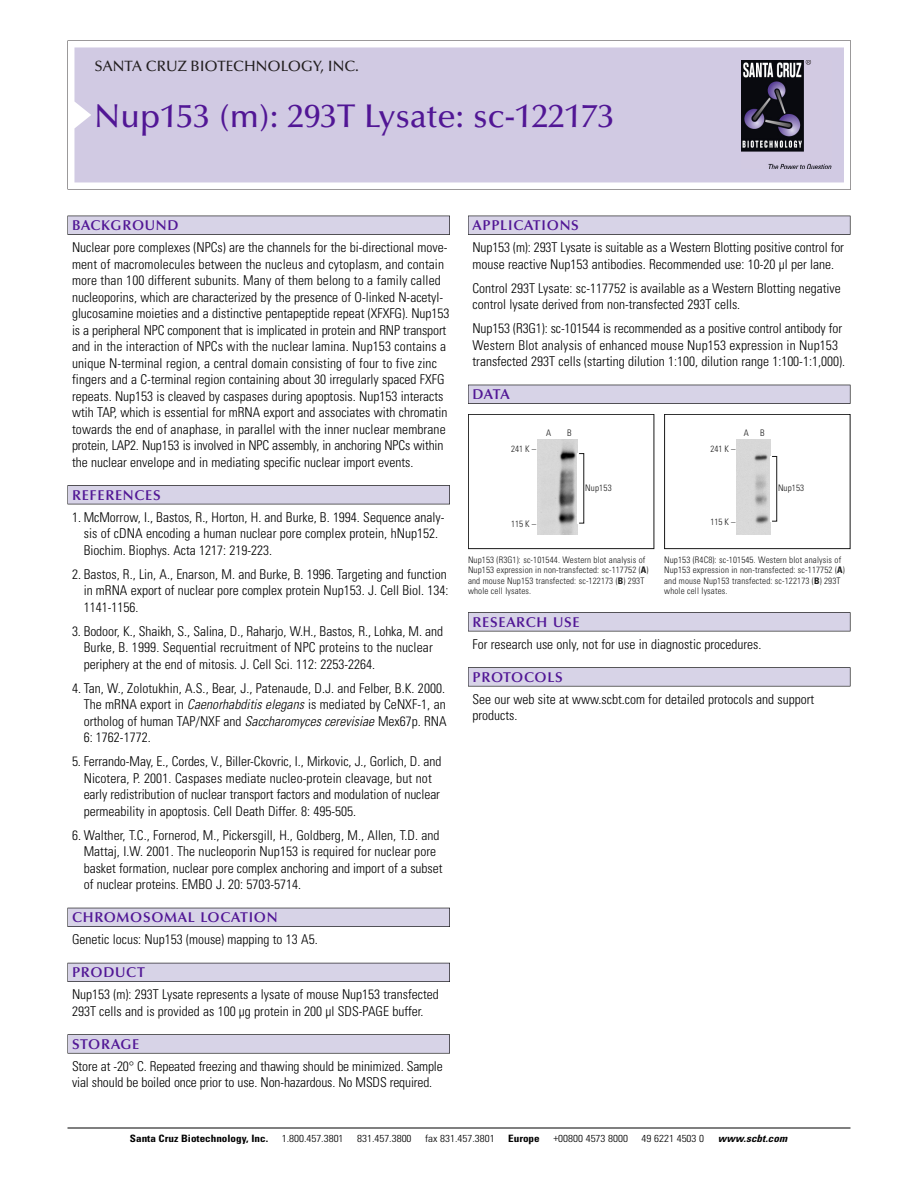
<style>
.page{position:relative;width:918px;height:1188px;background:#fff}
.page>*{position:absolute;margin:0;border:0;box-sizing:border-box;transform-origin:0 0}
.t1{font:500 33px "Optima";color:#511695}
.t2{font:500 15px "Optima";color:#231f20}
.t3{font:600 14.25px "Optima";letter-spacing:.05em;color:#511695}
.t4{font:300 condensed 13.5px/16.5px "Univers";color:#000}
.t5{font:300 condensed 10.2px "Univers";color:#000;scale:1.1 1}
.t6{font:700 condensed 10.2px "Univers";color:#000;scale:1.1 1}
.t7{font:italic 700 condensed 10.2px "Univers";letter-spacing:.005em;color:#000;scale:1.1 1}
.t8{font:9px/10.5px "Univers Condensed Light+KEZMBC";letter-spacing:.015em;color:#191919}
.t9{font:9px/10.5px "Univers Condensed Light+IOPLKU";letter-spacing:.015em;color:#191919}
.s1{font-style:italic}
.s2{font-family:"Univers Condensed Bold+GVNSVU"}
.s3{font-family:"Univers Condensed Bold+XCVMJO"}
</style>
<div class="page">
<svg style="left:68px;top:40px;width:783px;height:149px"></svg>
<div style="left:74px;top:47px;width:770px;height:135px;background:#d1cae3"></div>
<img style="left:741px;top:60px;width:90px;height:108px">
<div style="left:68px;top:216px;width:382px;height:19px;background:#525155"></div>
<div style="left:68px;top:216px;width:381px;height:18px;background:#d7d3e7"></div>
<div style="left:68px;top:485px;width:382px;height:19px;background:#525155"></div>
<div style="left:68px;top:486px;width:381px;height:18px;background:#d7d3e7"></div>
<div style="left:68px;top:908px;width:382px;height:19px;background:#525158"></div>
<div style="left:68px;top:908px;width:381px;height:18px;background:#d7d3e7"></div>
<div style="left:68px;top:963px;width:382px;height:19px;background:#54535a"></div>
<div style="left:68px;top:963px;width:381px;height:18px;background:#d7d3e7"></div>
<svg style="left:68px;top:1034px;width:382px;height:20px"></svg>
<div style="left:68px;top:1035px;width:381px;height:18px;background:#d7d3e7"></div>
<div style="left:468px;top:216px;width:382px;height:19px;background:#525155"></div>
<div style="left:468px;top:216px;width:382px;height:18px;background:#d7d3e7"></div>
<div style="left:468px;top:385px;width:382px;height:19px;background:#515055"></div>
<div style="left:468px;top:385px;width:382px;height:18px;background:#d7d3e7"></div>
<div style="left:468px;top:612px;width:382px;height:19px;background:#545357"></div>
<div style="left:468px;top:613px;width:382px;height:18px;background:#d7d3e7"></div>
<div style="left:468px;top:667px;width:382px;height:19px;background:#575759"></div>
<div style="left:468px;top:668px;width:382px;height:18px;background:#d7d3e7"></div>
<hr style="left:68px;top:1128px;width:782px;height:1px;background:#000">
<div style="left:468px;top:414px;width:186px;height:135px;border:1px solid #191919"></div>
<img style="left:537px;top:439px;width:40px;height:96px">
<div style="left:664px;top:414px;width:186px;height:135px;border:1px solid #191919"></div>
<img style="left:737px;top:439px;width:33px;height:96px">
<div style="left:772px;top:456px;width:5px;height:65px;border:1px solid #191919"></div>
<p class="t2" style="left:94px;top:61px;width:266px">SANTA CRUZ BIOTECHNOLOGY, INC.</p>
<h1 class="t1" style="left:94px;top:103px;width:521px">Nup153 (m): 293T Lysate: sc-122173</h1>
<p class="t3" style="left:72px;top:219px;width:108px">BACKGROUND</p>
<p class="t4" style="left:72px;top:240px;width:379px">Nuclear pore complexes (NPCs) are the channels for the bi-directional move&shy;ment of macromolecules between the nucleus and cytoplasm, and contain more than 100 different subunits. Many of them belong to a family called nucleoporins, which are characterized by the presence of O-linked N-acetyl&shy;glucosamine moieties and a distinctive pentapeptide repeat (XFXFG). Nup153 is a peripheral NPC component that is implicated in protein and RNP transport and in the interaction of NPCs with the nuclear lamina. Nup153 contains a unique N-terminal region, a central domain consisting of four to five zinc fingers and a C-terminal region containing about 30 irregularly spaced FXFG repeats. Nup153 is cleaved by caspases during apoptosis. Nup153 interacts wtih TAP, which is essential for mRNA export and associates with chromatin towards the end of anaphase, in parallel with the inner nuclear membrane protein, LAP2. Nup153 is involved in NPC assembly, in anchoring NPCs within the nuclear envelope and in mediating specific nuclear import events.</p>
<p class="t3" style="left:72px;top:489px;width:90px">REFERENCES</p>
<p class="t4" style="left:84px;top:510px;width:362px;text-indent:-12px">1. McMorrow, I., Bastos, R., Horton, H. and Burke, B. 1994. Sequence analy&shy;sis of cDNA encoding a human nuclear pore complex protein, hNup152.<br>Biochim. Biophys. Acta 1217: 219-223.</p>
<p class="t4" style="left:84px;top:567px;width:366px;text-indent:-12px">2. Bastos, R., Lin, A., Enarson, M. and Burke, B. 1996. Targeting and function in mRNA export of nuclear pore complex protein Nup153. J. Cell Biol. 134:<br>1141-1156.</p>
<p class="t4" style="left:84px;top:624px;width:361px;text-indent:-12px">3. Bodoor, K., Shaikh, S., Salina, D., Raharjo, W.H., Bastos, R., Lohka, M. and<br>Burke, B. 1999. Sequential recruitment of NPC proteins to the nuclear periphery at the end of mitosis. J. Cell Sci. 112: 2253-2264.</p>
<p class="t4" style="left:84px;top:681px;width:364px;text-align:justify;text-indent:-12px">4. Tan, W., Zolotukhin, A.S., Bear, J., Patenaude, D.J. and Felber, B.K. 2000.<br>The mRNA export in <span class="s1">Caenorhabditis elegans</span> is mediated by CeNXF-1, an ortholog of human TAP/NXF and <span class="s1">Saccharomyces cerevisiae</span> Mex67p. RNA 6: 1762-1772.</p>
<p class="t4" style="left:84px;top:754px;width:359px;text-indent:-12px">5. Ferrando-May, E., Cordes, V., Biller-Ckovric, I., Mirkovic, J., Gorlich, D. and Nicotera, P. 2001. Caspases mediate nucleo-protein cleavage, but not early redistribution of nuclear transport factors and modulation of nuclear permeability in apoptosis. Cell Death Differ. 8: 495-505.</p>
<p class="t4" style="left:84px;top:828px;width:360px;text-indent:-12px">6. Walther, T.C., Fornerod, M., Pickersgill, H., Goldberg, M., Allen, T.D. and Mattaj, I.W. 2001. The nucleoporin Nup153 is required for nuclear pore basket formation, nuclear pore complex anchoring and import of a subset of nuclear proteins. EMBO J. 20: 5703-5714.</p>
<p class="t3" style="left:72px;top:912px;width:207px">CHROMOSOMAL LOCATION</p>
<p class="t4" style="left:72px;top:932px;width:247px">Genetic locus: Nup153 (mouse) mapping to 13 A5.</p>
<p class="t3" style="left:72px;top:967px;width:74px">PRODUCT</p>
<p class="t4" style="left:72px;top:987px;width:368px">Nup153 (m): 293T Lysate represents a lysate of mouse Nup153 transfected<br>293T cells and is provided as 100 µg protein in 200 µl SDS-PAGE buffer.</p>
<p class="t3" style="left:72px;top:1038px;width:69px">STORAGE</p>
<p class="t4" style="left:72px;top:1059px;width:372px">Store at -20° C. Repeated freezing and thawing should be minimized. Sample vial should be boiled once prior to use. Non-hazardous. No MSDS required.</p>
<p class="t3" style="left:473px;top:219px;width:108px">APPLICATIONS</p>
<p class="t4" style="left:473px;top:240px;width:373px">Nup153 (m): 293T Lysate is suitable as a Western Blotting positive control for mouse reactive Nup153 antibodies. Recommended use: 10-20 µl per lane.</p>
<p class="t4" style="left:473px;top:281px;width:370px">Control 293T Lysate: sc-117752 is available as a Western Blotting negative control lysate derived from non-transfected 293T cells.</p>
<p class="t4" style="left:473px;top:321px;width:374px">Nup153 (R3G1): sc-101544 is recommended as a positive control antibody for<br>Western Blot analysis of enhanced mouse Nup153 expression in Nup153 transfected 293T cells (starting dilution 1:100, dilution range 1:100-1:1,000).</p>
<p class="t3" style="left:473px;top:389px;width:39px">DATA</p>
<p class="t8" style="left:546px;top:428px;width:7px">A</p>
<p class="t8" style="left:567px;top:428px;width:6px">B</p>
<p class="t9" style="left:744px;top:428px;width:22px">A B</p>
<p class="t8" style="left:511px;top:445px;width:26px">241 K –</p>
<p class="t9" style="left:711px;top:444px;width:26px">241 K –</p>
<p class="t8" style="left:585px;top:483px;width:28px">Nup153</p>
<p class="t9" style="left:778px;top:483px;width:28px">Nup153</p>
<p class="t8" style="left:511px;top:519px;width:26px">115 K –</p>
<p class="t9" style="left:711px;top:518px;width:26px">115 K –</p>
<p class="t8" style="left:468px;top:555px;width:182px">Nup153 (R3G1): sc-101544. Western blot analysis of Nup153 expression in non-transfected: sc-117752 (<span class="s2">A</span>) and mouse Nup153 transfected: sc-122173 (<span class="s2">B</span>) 293T whole cell lysates.</p>
<p class="t9" style="left:664px;top:555px;width:182px">Nup153 (R4C8): sc-101545. Western blot analysis of Nup153 expression in non-transfected: sc-117752 (<span class="s3">A</span>) and mouse Nup153 transfected: sc-122173 (<span class="s3">B</span>) 293T whole cell lysates.</p>
<p class="t3" style="left:473px;top:616px;width:109px">RESEARCH USE</p>
<p class="t4" style="left:473px;top:637px;width:290px">For research use only, not for use in diagnostic procedures.</p>
<p class="t3" style="left:473px;top:671px;width:92px">PROTOCOLS</p>
<p class="t4" style="left:473px;top:692px;width:343px">See our web site at www.scbt.com for detailed protocols and support products.</p>
<p class="t6" style="left:130px;top:1135px;width:127px">Santa Cruz Biotechnology, Inc.</p>
<p class="t5" style="left:282px;top:1135px;width:58px">1.800.457.3801</p>
<p class="t5" style="left:357px;top:1135px;width:51px">831.457.3800</p>
<p class="t5" style="left:425px;top:1135px;width:65px">fax 831.457.3801</p>
<p class="t6" style="left:508px;top:1135px;width:30px">Europe</p>
<p class="t5" style="left:553px;top:1135px;width:69px">+00800 4573 8000</p>
<p class="t5" style="left:642px;top:1135px;width:58px">49 6221 4503 0</p>
<p class="t7" style="left:718px;top:1135px;width:64px">www.scbt.com</p>
</div>
